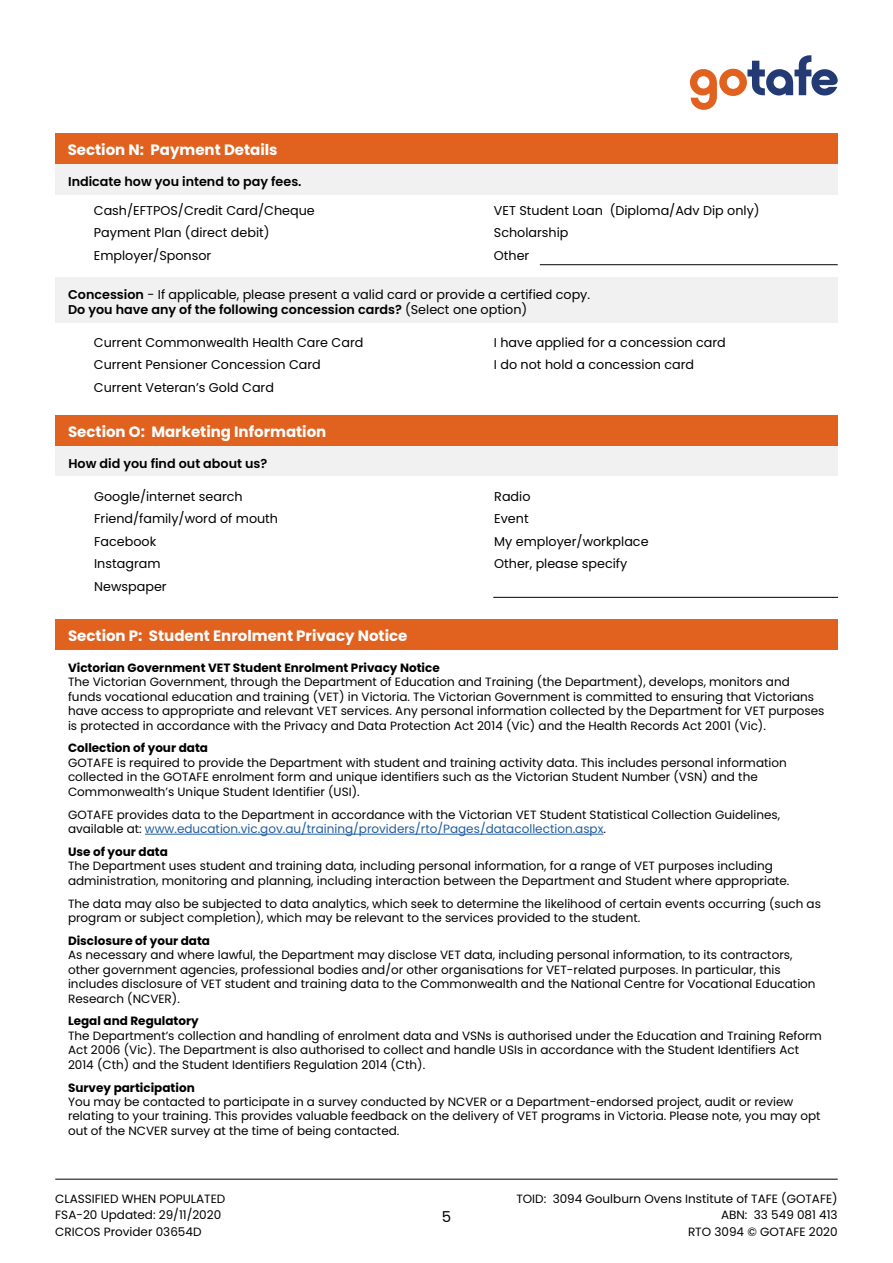
<style>
.page{position:relative;width:893px;height:1263px;background:#fff}
.page>*{position:absolute;margin:0;border:0;box-sizing:border-box;transform-origin:0 0}
.t1{font:700 15px "Poppins";color:#fff}
.t2{font:15px "Poppins";color:#000}
.t3{font:12.75px/22.5px "Poppins";color:#000}
.t4{font:600 12.75px "Poppins";color:#000}
.t5{font:12px/14.4px "Poppins";color:#000}
.t6{font:700 12px "Poppins";color:#000}
.s1{font-weight:600}
.s2{color:#215e9e}
</style>
<div class="page">
<hr style="left:55px;top:1179px;width:783px;height:1px;background:#000">
<svg style="left:690px;top:55px;width:148px;height:55px"></svg>
<div style="left:55px;top:134px;width:782px;height:30px;background:#e1611f"></div>
<div style="left:55px;top:164px;width:783px;height:31px;background:#f1f1f2"></div>
<hr style="left:540px;top:264px;width:298px;height:1px;background:#000">
<div style="left:55px;top:277px;width:783px;height:45px;background:#f1f1f2"></div>
<div style="left:55px;top:619px;width:783px;height:30px;background:#e1611f"></div>
<hr style="left:145px;top:834px;width:458px;height:1px;background:#215e9e">
<div style="left:56px;top:446px;width:782px;height:30px;background:#f1f1f2"></div>
<hr style="left:493px;top:597px;width:345px;height:1px;background:#000">
<div style="left:55px;top:415px;width:783px;height:31px;background:#e1611f"></div>
<p class="t1" style="left:68px;top:141px;width:211px">Section N: Payment Details</p>
<p class="t4" style="left:68px;top:174px;width:235px">Indicate how you intend to pay fees.</p>
<p class="t3" style="left:94px;top:199px;width:222px">Cash/EFTPOS/Credit Card/Cheque<br>Payment Plan (direct debit)<br>Employer/Sponsor</p>
<p class="t3" style="left:494px;top:199px;width:267px">VET Student Loan (Diploma/Adv Dip only)<br>Scholarship<br>Other</p>
<p class="t3" style="left:68px;top:286px;width:523px;line-height:15.3px"><span class="s1">Concession</span> - If applicable, please present a valid card or provide a certified copy.<br><span class="s1">Do you have any of the following concession cards?</span> (Select one option)</p>
<p class="t3" style="left:94px;top:331px;width:271px">Current Commonwealth Health Care Card<br>Current Pensioner Concession Card<br>Current Veteran’s Gold Card</p>
<p class="t3" style="left:494px;top:331px;width:233px">I have applied for a concession card<br>I do not hold a concession card</p>
<p class="t1" style="left:68px;top:423px;width:260px">Section O: Marketing Information</p>
<p class="t4" style="left:68px;top:456px;width:200px">How did you find out about us?</p>
<p class="t3" style="left:94px;top:485px;width:185px">Google/internet search<br>Friend/family/word of mouth<br>Facebook<br>Instagram<br>Newspaper</p>
<p class="t3" style="left:494px;top:485px;width:156px">Radio<br>Event<br>My employer/workplace<br>Other, please specify</p>
<p class="t1" style="left:68px;top:627px;width:341px">Section P: Student Enrolment Privacy Notice</p>
<p class="t6" style="left:68px;top:661px;width:373px">Victorian Government VET Student Enrolment Privacy Notice</p>
<p class="t5" style="left:68px;top:675px;width:758px">The Victorian Government, through the Department of Education and Training (the Department), develops, monitors and funds vocational education and training (VET) in Victoria. The Victorian Government is committed to ensuring that Victorians have access to appropriate and relevant VET services. Any personal information collected by the Department for VET purposes is protected in accordance with the Privacy and Data Protection Act 2014 (Vic) and the Health Records Act 2001 (Vic).</p>
<p class="t6" style="left:68px;top:741px;width:142px">Collection of your data</p>
<p class="t5" style="left:68px;top:755px;width:720px">GOTAFE is required to provide the Department with student and training activity data. This includes personal information collected in the GOTAFE enrolment form and unique identifiers such as the Victorian Student Number (VSN) and the<br>Commonwealth’s Unique Student Identifier (USI).</p>
<p class="t5" style="left:68px;top:807px;width:714px">GOTAFE provides data to the Department in accordance with the Victorian VET Student Statistical Collection Guidelines, available at: <span class="s2">www.education.vic.gov.au/training/providers/rto/Pages/datacollection.aspx</span>.</p>
<p class="t6" style="left:68px;top:845px;width:101px">Use of your data</p>
<p class="t5" style="left:68px;top:859px;width:723px">The Department uses student and training data, including personal information, for a range of VET purposes including administration, monitoring and planning, including interaction between the Department and Student where appropriate.</p>
<p class="t5" style="left:68px;top:896px;width:754px">The data may also be subjected to data analytics, which seek to determine the likelihood of certain events occurring (such as program or subject completion), which may be relevant to the services provided to the student.</p>
<p class="t6" style="left:68px;top:934px;width:144px">Disclosure of your data</p>
<p class="t5" style="left:68px;top:948px;width:749px">As necessary and where lawful, the Department may disclose VET data, including personal information, to its contractors, other government agencies, professional bodies and/or other organisations for VET-related purposes. In particular, this includes disclosure of VET student and training data to the Commonwealth and the National Centre for Vocational Education Research (NCVER).</p>
<p class="t6" style="left:68px;top:1014px;width:132px">Legal and Regulatory</p>
<p class="t5" style="left:68px;top:1028px;width:755px">The Department’s collection and handling of enrolment data and VSNs is authorised under the Education and Training Reform<br>Act 2006 (Vic). The Department is also authorised to collect and handle USIs in accordance with the Student Identifiers Act<br>2014 (Cth) and the Student Identifiers Regulation 2014 (Cth).</p>
<p class="t6" style="left:68px;top:1080px;width:128px">Survey participation</p>
<p class="t5" style="left:68px;top:1094px;width:754px">You may be contacted to participate in a survey conducted by NCVER or a Department-endorsed project, audit or review relating to your training. This provides valuable feedback on the delivery of VET programs in Victoria. Please note, you may opt out of the NCVER survey at the time of being contacted.</p>
<p class="t5" style="left:55px;top:1190px;width:172px;line-height:16.5px">CLASSIFIED WHEN POPULATED<br>FSA-20 Updated: 29/11/2020<br>CRICOS Provider 03654D</p>
<p class="t5" style="left:516px;top:1190px;width:323px;line-height:16.5px;text-align:right">TOID: 3094 Goulburn Ovens Institute of TAFE (GOTAFE)<br>ABN: 33 549 081 413<br>RTO 3094 © GOTAFE 2020</p>
<p class="t2" style="left:442px;top:1207px;width:11px">5</p>
</div>
